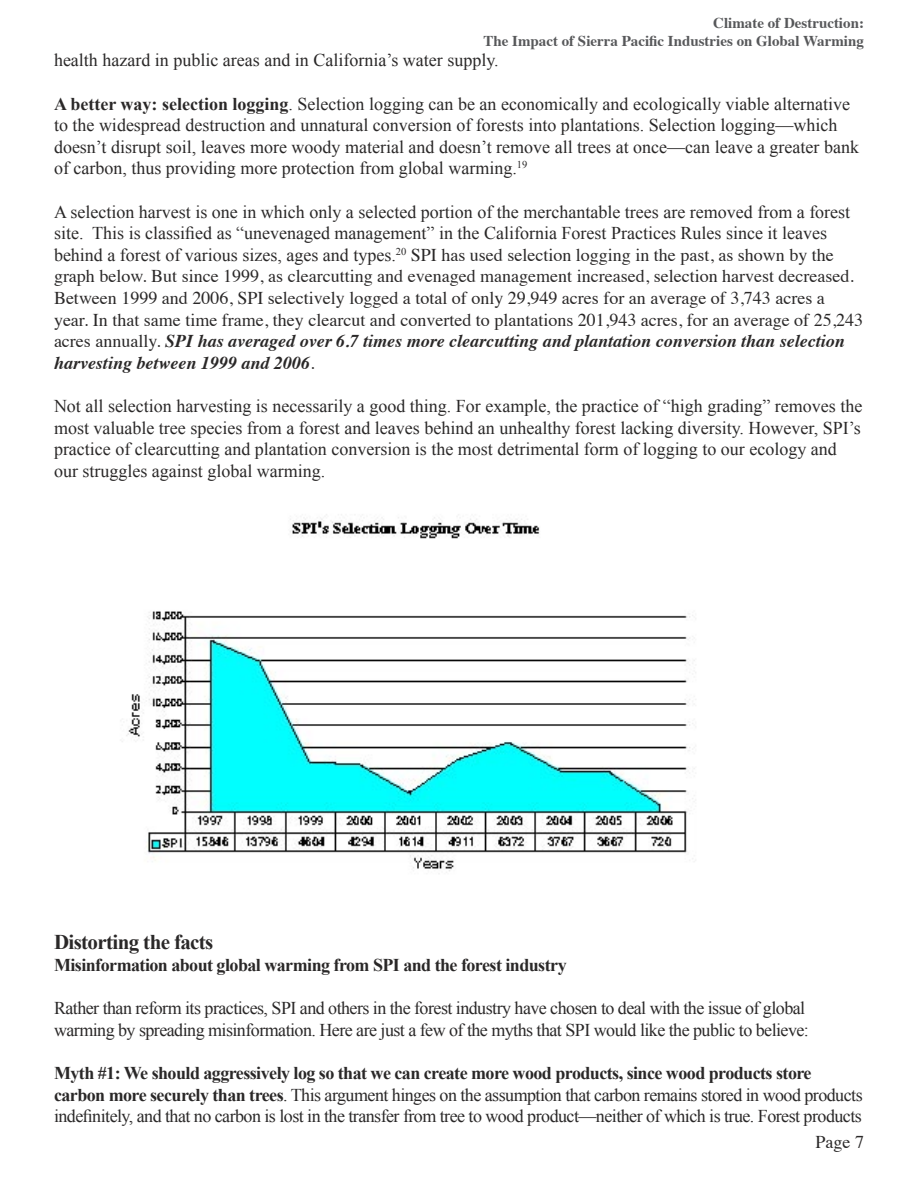
<style>
.page{position:relative;width:918px;height:1188px;background:#fff}
.page>*{position:absolute;margin:0;border:0;box-sizing:border-box;transform-origin:0 0}
.heading_4{font:700 21px "Times New Roman";letter-spacing:-.03em;color:#2a2828}
.Body_Text_2{font:18px/21.6px "Times New Roman";color:#2a2828}
.t1{font:18px/21.6px "Times";color:#2a2828}
.Body_Text_2-2{font:18px/21.6px "Times New Roman";letter-spacing:-.03em;color:#2a2828}
.heading_1{font:700 18px "Times New Roman";letter-spacing:-.03em;color:#2a2828}
.t2{font:700 15px "Times";color:#57585a}
.s1{font-weight:700}
.s2{font-family:"Times New Roman"}
.s3{font-weight:700;font-style:italic}
</style>
<div class="page">
<img style="left:122px;top:514px;width:574px;height:358px">
<p class="t2" style="left:713px;top:8px;width:152px">Climate of Destruction:</p>
<p class="t2" style="left:483px;top:26px;width:382px">The Impact of Sierra Pacific Industries on Global Warming</p>
<p class="Body_Text_2" style="left:54px;top:49px;width:446px">health hazard in public areas and in California’s water supply.</p>
<p class="Body_Text_2" style="left:54px;top:93px;width:807px"><span class="s1">A better way: selection logging</span>. Selection logging can be an economically and ecologically viable alternative to the widespread destruction and unnatural conversion of forests into plantations. Selection logging—which doesn’t disrupt soil, leaves more woody material and doesn’t remove all trees at once—can leave a greater bank of carbon, thus providing more protection from global warming.<sup>19</sup></p>
<p class="t1" style="left:54px;top:199px;width:811px"><span class="s2">A selection harvest is one in which only a selected portion of the merchantable trees are removed from a forest site. This is classified as “unevenaged management” in the California Forest Practices Rules since it leaves behind a forest of various sizes, ages and types.</span><sup>20</sup> SPI has used selection logging in the past, as shown by the graph below. But since 1999, as clearcutting and evenaged management increased, selection harvest decreased.<br>Between 1999 and 2006, SPI selectively logged a total of only 29,949 acres for an average of 3,743 acres a year. In that same time frame, they clearcut and converted to plantations 201,943 acres, for an average of 25,243 acres annually. <span class="s3">SPI has averaged over 6.7 times more clearcutting and plantation conversion than selection harvesting between 1999 and 2006</span>.</p>
<p class="Body_Text_2" style="left:54px;top:395px;width:810px">Not all selection harvesting is necessarily a good thing. For example, the practice of “high grading” removes the most valuable tree species from a forest and leaves behind an unhealthy forest lacking diversity. However, SPI’s practice of clearcutting and plantation conversion is the most detrimental form of logging to our ecology and our struggles against global warming.</p>
<p class="heading_4" style="left:54px;top:930px;width:161px">Distorting the facts</p>
<p class="heading_1" style="left:54px;top:955px;width:514px">Misinformation about global warming from SPI and the forest industry</p>
<p class="Body_Text_2-2" style="left:54px;top:997px;width:756px">Rather than reform its practices, SPI and others in the forest industry have chosen to deal with the issue of global warming by spreading misinformation. Here are just a few of the myths that SPI would like the public to believe:</p>
<p class="Body_Text_2-2" style="left:54px;top:1062px;width:810px"><span class="s1">Myth #1: We should aggressively log so that we can create more wood products, since wood products store carbon more securely than trees</span>. This argument hinges on the assumption that carbon remains stored in wood products indefinitely, and that no carbon is lost in the transfer from tree to wood product—neither of which is true. Forest products</p>
<p class="t1" style="left:816px;top:1129px;width:50px">Page 7</p>
</div>
